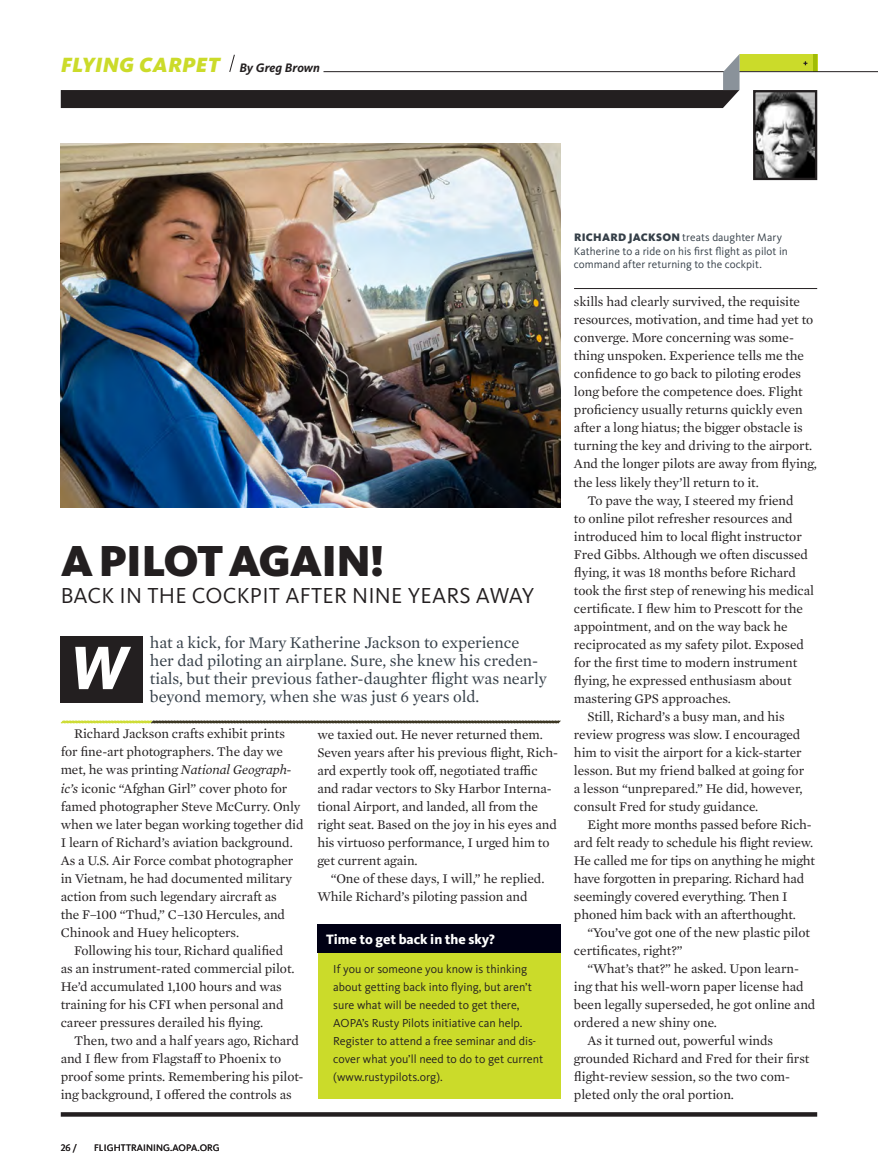
<style>
.page{position:relative;width:878px;height:1175px;background:#fff}
.page>*{position:absolute;margin:0;border:0;box-sizing:border-box;transform-origin:0 0}
.t1{font:italic 800 63.45px "Kievit OT";color:#fff}
.t2{font:900 45px "Kievit OT";letter-spacing:-.02em;color:#231f20}
.t3{font:22.5px "Kievit OT";letter-spacing:.01em;color:#231f20}
.t4{font:italic 900 21.3px "Kievit OT";letter-spacing:.01em;color:#cbdb2a}
.t5{font:16.5px/18px "Mercury Text G1";letter-spacing:-.005em;color:#353f48}
.t6{font:800 14.1px "Kievit OT";color:#fff}
.t7{font:13.5px/18px "Mercury Text G1";letter-spacing:-.005em;color:#231f20}
.t8{font:12px/18px "Kievit OT";color:#231f20}
.t9{font:11.25px/13.5px "Kievit OT";letter-spacing:.005em;color:#353f48}
.t10{font:9.75px "Kievit OT";letter-spacing:.01em;color:#231f20}
.s1{font-weight:700;font-size:12.75px;color:#231f20}
.s2{font-style:italic}
.s3{font-weight:900}
</style>
<div class="page">
<img style="left:61px;top:143px;width:499px;height:365px">
<div style="left:739px;top:54px;width:78px;height:17px;background:#cbdb2a"></div>
<hr style="left:813px;top:54px;width:4px;height:17px;background:#a1bc06">
<svg style="left:61px;top:1112px;width:756px;height:4px;background:#2c292a"></svg>
<hr style="left:323px;top:71px;width:555px;height:1px;background:#231f20">
<svg style="left:803px;top:61px;width:4px;height:4px"></svg>
<svg style="left:61px;top:54px;width:678px;height:54px"></svg>
<svg style="left:60px;top:720px;width:501px;height:4px;background:#919072"></svg>
<hr style="left:574px;top:288px;width:243px;height:1px;background:#231f20">
<img style="left:756px;top:93px;width:58px;height:84px">
<div style="left:753px;top:90px;width:64px;height:90px;border:2px solid #231f20"></div>
<div style="left:61px;top:636px;width:82px;height:66px;background:#231f20"></div>
<div style="left:318px;top:952px;width:242px;height:146px;background:#cbdb2a"></div>
<div style="left:317px;top:924px;width:243px;height:28px;background:#000014"></div>
<h3 class="t4" style="left:61px;top:52px;width:260px">FLYING CARPET <span class="s1">By Greg Brown</span></h3>
<h2 class="t2" style="left:61px;top:534px;width:325px">A PILOT AGAIN!</h2>
<h3 class="t3" style="left:61px;top:582px;width:475px">BACK IN THE COCKPIT AFTER NINE YEARS AWAY</h3>
<p class="t5" style="left:150px;top:633px;width:398px">hat a kick, for Mary Katherine Jackson to experience her dad piloting an airplane. Sure, she knew his creden&shy;tials, but their previous father-daughter flight was nearly beyond memory, when she was just 6 years old.</p>
<h1 class="t1" style="left:70px;top:629px;width:59px">W</h1>
<p class="t7" style="left:74px;top:724px;width:212px">Richard Jackson crafts exhibit prints</p>
<p class="t7" style="left:61px;top:742px;width:224px">for fine-art photographers. The day we</p>
<p class="t7" style="left:61px;top:760px;width:233px">met, he was printing <span class="s2">National Geograph-</span></p>
<p class="t7" style="left:61px;top:778px;width:228px"><span class="s2">ic’s</span> iconic “Afghan Girl” cover photo for</p>
<p class="t7" style="left:61px;top:796px;width:241px">famed photographer Steve McCurry. Only</p>
<p class="t7" style="left:61px;top:814px;width:244px">when we later began working together did</p>
<p class="t7" style="left:61px;top:832px;width:233px">I learn of Richard’s aviation background.</p>
<p class="t7" style="left:61px;top:850px;width:234px">As a U.S. Air Force combat photographer</p>
<p class="t7" style="left:61px;top:868px;width:233px">in Vietnam, he had documented military</p>
<p class="t7" style="left:61px;top:886px;width:218px">action from such legendary aircraft as</p>
<p class="t7" style="left:61px;top:904px;width:226px">the F–100 “Thud,” C–130 Hercules, and</p>
<p class="t7" style="left:61px;top:922px;width:180px">Chinook and Huey helicopters.</p>
<p class="t7" style="left:74px;top:940px;width:210px">Following his tour, Richard qualified</p>
<p class="t7" style="left:61px;top:958px;width:235px">as an instrument-rated commercial pilot.</p>
<p class="t7" style="left:61px;top:976px;width:223px">He’d accumulated 1,100 hours and was</p>
<p class="t7" style="left:61px;top:994px;width:224px">training for his CFI when personal and</p>
<p class="t7" style="left:61px;top:1012px;width:204px">career pressures derailed his flying.</p>
<p class="t7" style="left:74px;top:1030px;width:226px">Then, two and a half years ago, Richard</p>
<p class="t7" style="left:61px;top:1048px;width:222px">and I flew from Flagstaff to Phoenix to</p>
<p class="t7" style="left:61px;top:1066px;width:244px">proof some prints. Remembering his pilot-</p>
<p class="t7" style="left:61px;top:1084px;width:232px">ing background, I offered the controls as</p>
<p class="t7" style="left:317px;top:724px;width:242px">we taxied out. He never returned them.<br>Seven years after his previous flight, Rich&shy;ard expertly took off, negotiated traffic and radar vectors to Sky Harbor Interna&shy;tional Airport, and landed, all from the right seat. Based on the joy in his eyes and his virtuoso performance, I urged him to get current again.</p>
<p class="t7" style="left:317px;top:868px;width:229px;text-indent:14px">“One of these days, I will,” he replied.<br>While Richard’s piloting passion and</p>
<p class="t6" style="left:326px;top:930px;width:170px">Time to get back in the sky?</p>
<p class="t8" style="left:333px;top:959px;width:211px">If you or someone you know is thinking about getting back into flying, but aren’t sure what will be needed to get there, AOPA’s Rusty Pilots initiative can help.<br>Register to attend a free seminar and dis&shy;cover what you’ll need to do to get current (www.rustypilots.org).</p>
<p class="t9" style="left:574px;top:230px;width:215px"><span class="s3">RICHARD JACKSON</span> treats daughter Mary<br>Katherine to a ride on his first flight as pilot in command after returning to the cockpit.</p>
<p class="t7" style="left:574px;top:292px;width:227px">skills had clearly survived, the requisite</p>
<p class="t7" style="left:574px;top:310px;width:241px">resources, motivation, and time had yet to</p>
<p class="t7" style="left:574px;top:328px;width:221px">converge. More concerning was some-</p>
<p class="t7" style="left:574px;top:346px;width:231px">thing unspoken. Experience tells me the</p>
<p class="t7" style="left:574px;top:364px;width:229px">confidence to go back to piloting erodes</p>
<p class="t7" style="left:574px;top:382px;width:230px">long before the competence does. Flight</p>
<p class="t7" style="left:574px;top:400px;width:230px">proficiency usually returns quickly even</p>
<p class="t7" style="left:574px;top:418px;width:230px">after a long hiatus; the bigger obstacle is</p>
<p class="t7" style="left:574px;top:436px;width:240px">turning the key and driving to the airport.</p>
<p class="t7" style="left:574px;top:454px;width:244px">And the longer pilots are away from flying,</p>
<p class="t7" style="left:574px;top:472px;width:186px">the less likely they’ll return to it.</p>
<p class="t7" style="left:587px;top:490px;width:208px">To pave the way, I steered my friend</p>
<p class="t7" style="left:574px;top:508px;width:220px">to online pilot refresher resources and</p>
<p class="t7" style="left:574px;top:526px;width:229px">introduced him to local flight instructor</p>
<p class="t7" style="left:574px;top:544px;width:235px">Fred Gibbs. Although we often discussed</p>
<p class="t7" style="left:574px;top:562px;width:223px">flying, it was 18 months before Richard</p>
<p class="t7" style="left:574px;top:580px;width:242px">took the first step of renewing his medical</p>
<p class="t7" style="left:574px;top:598px;width:230px">certificate. I flew him to Prescott for the</p>
<p class="t7" style="left:574px;top:616px;width:215px">appointment, and on the way back he</p>
<p class="t7" style="left:574px;top:634px;width:231px">reciprocated as my safety pilot. Exposed</p>
<p class="t7" style="left:574px;top:652px;width:225px">for the first time to modern instrument</p>
<p class="t7" style="left:574px;top:670px;width:219px">flying, he expressed enthusiasm about</p>
<p class="t7" style="left:574px;top:688px;width:158px">mastering GPS approaches.</p>
<p class="t7" style="left:587px;top:706px;width:199px">Still, Richard’s a busy man, and his</p>
<p class="t7" style="left:574px;top:724px;width:228px">review progress was slow. I encouraged</p>
<p class="t7" style="left:574px;top:742px;width:229px">him to visit the airport for a kick-starter</p>
<p class="t7" style="left:574px;top:760px;width:232px">lesson. But my friend balked at going for</p>
<p class="t7" style="left:574px;top:778px;width:230px">a lesson “unprepared.” He did, however,</p>
<p class="t7" style="left:574px;top:796px;width:186px">consult Fred for study guidance.</p>
<p class="t7" style="left:587px;top:814px;width:226px">Eight more months passed before Rich-</p>
<p class="t7" style="left:574px;top:832px;width:241px">ard felt ready to schedule his flight review.</p>
<p class="t7" style="left:574px;top:850px;width:243px">He called me for tips on anything he might</p>
<p class="t7" style="left:574px;top:868px;width:232px">have forgotten in preparing. Richard had</p>
<p class="t7" style="left:574px;top:886px;width:215px">seemingly covered everything. Then I</p>
<p class="t7" style="left:574px;top:904px;width:223px">phoned him back with an afterthought.</p>
<p class="t7" style="left:587px;top:922px;width:224px">“You’ve got one of the new plastic pilot</p>
<p class="t7" style="left:574px;top:940px;width:110px">certificates, right?”</p>
<p class="t7" style="left:587px;top:958px;width:213px">“What’s that?” he asked. Upon learn-</p>
<p class="t7" style="left:574px;top:976px;width:231px">ing that his well-worn paper license had</p>
<p class="t7" style="left:574px;top:994px;width:243px">been legally superseded, he got online and</p>
<p class="t7" style="left:574px;top:1012px;width:144px">ordered a new shiny one.</p>
<p class="t7" style="left:587px;top:1030px;width:187px">As it turned out, powerful winds</p>
<p class="t7" style="left:574px;top:1048px;width:237px">grounded Richard and Fred for their first</p>
<p class="t7" style="left:574px;top:1066px;width:217px">flight-review session, so the two com-</p>
<p class="t7" style="left:574px;top:1084px;width:161px">pleted only the oral portion.</p>
<p class="t10" style="left:61px;top:1141px;width:18px">26 /</p>
<p class="t10" style="left:94px;top:1141px;width:127px">FLIGHTTRAINING.AOPA.ORG</p>
</div>
